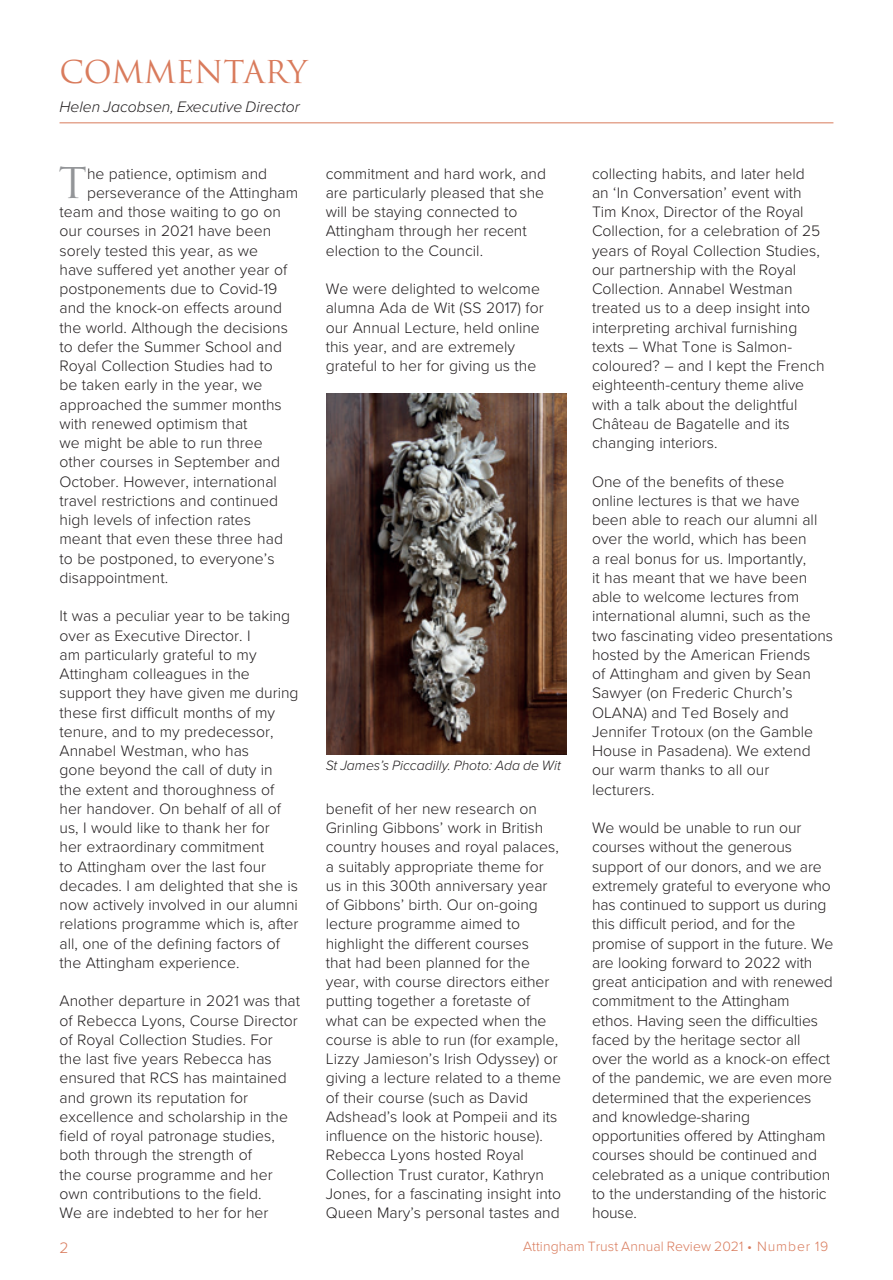
<style>
.page{position:relative;width:893px;height:1280px;background:#fff}
.page>*{position:absolute;margin:0;border:0;box-sizing:border-box;transform-origin:0 0}
.t1{font:41.3px "Trajan";color:#939598}
.Headline{font:30.62px "Trajan";color:#d97b5c}
.t2{font:300 15.75px/19.2px "Proxima Nova";color:#231f20}
.byline{font:italic 300 15.75px "Proxima Nova";color:#231f20}
.t3{font:300 15.75px "Proxima Nova";color:#d97b5c}
.t4{font:300 14px "Proxima Nova";letter-spacing:.005em;color:#d97b5c}
.t5{font:italic 300 14px "Proxima Nova";color:#231f20}
</style>
<div class="page">
<img style="left:326px;top:394px;width:240px;height:360px">
<hr style="left:60px;top:122px;width:773px;height:1px;background:#d97b5c">
<p class="Headline" style="left:60px;top:54px;width:249px">COMMENTARY</p>
<p class="byline" style="left:60px;top:95px;width:242px">Helen Jacobsen, Executive Director</p>
<p class="t1" style="left:58px;top:158px;width:30px">T</p>
<p class="t2" style="left:87px;top:163px;width:182px">he patience, optimism and</p>
<p class="t2" style="left:87px;top:182px;width:213px">perseverance of the Attingham</p>
<p class="t2" style="left:60px;top:201px;width:223px">team and those waiting to go on</p>
<p class="t2" style="left:60px;top:221px;width:213px">our courses in 2021 have been</p>
<p class="t2" style="left:60px;top:240px;width:200px">sorely tested this year, as we</p>
<p class="t2" style="left:60px;top:259px;width:229px">have suffered yet another year of</p>
<p class="t2" style="left:60px;top:278px;width:219px">postponements due to Covid-19</p>
<p class="t2" style="left:60px;top:298px;width:224px">and the knock-on effects around</p>
<p class="t2" style="left:60px;top:317px;width:230px">the world. Although the decisions</p>
<p class="t2" style="left:60px;top:336px;width:224px">to defer the Summer School and</p>
<p class="t2" style="left:60px;top:355px;width:215px">Royal Collection Studies had to</p>
<p class="t2" style="left:60px;top:375px;width:204px">be taken early in the year, we</p>
<p class="t2" style="left:60px;top:394px;width:224px">approached the summer months</p>
<p class="t2" style="left:60px;top:413px;width:190px">with renewed optimism that</p>
<p class="t2" style="left:60px;top:432px;width:205px">we might be able to run three</p>
<p class="t2" style="left:60px;top:452px;width:222px">other courses in September and</p>
<p class="t2" style="left:60px;top:471px;width:219px">October. However, international</p>
<p class="t2" style="left:60px;top:490px;width:220px">travel restrictions and continued</p>
<p class="t2" style="left:60px;top:509px;width:193px">high levels of infection rates</p>
<p class="t2" style="left:60px;top:529px;width:225px">meant that even these three had</p>
<p class="t2" style="left:60px;top:548px;width:217px">to be postponed, to everyone’s</p>
<p class="t2" style="left:60px;top:567px;width:110px">disappointment.</p>
<p class="t2" style="left:60px;top:606px;width:241px">It was a peculiar year to be taking over as Executive Director. I<br>am particularly grateful to my<br>Attingham colleagues in the support they have given me during these first difficult months of my tenure, and to my predecessor,<br>Annabel Westman, who has<br>gone beyond the call of duty in<br>the extent and thoroughness of her handover. On behalf of all of us, I would like to thank her for<br>her extraordinary commitment<br>to Attingham over the last four decades. I am delighted that she is now actively involved in our alumni relations programme which is, after all, one of the defining factors of the Attingham experience.</p>
<p class="t2" style="left:60px;top:991px;width:242px">Another departure in 2021 was that of Rebecca Lyons, Course Director of Royal Collection Studies. For<br>the last five years Rebecca has ensured that RCS has maintained and grown its reputation for excellence and scholarship in the field of royal patronage studies, both through the strength of<br>the course programme and her own contributions to the field.<br>We are indebted to her for her</p>
<p class="t2" style="left:326px;top:163px;width:222px">commitment and hard work, and are particularly pleased that she will be staying connected to<br>Attingham through her recent election to the Council.</p>
<p class="t2" style="left:326px;top:278px;width:219px">We were delighted to welcome alumna Ada de Wit (SS 2017) for our Annual Lecture, held online this year, and are extremely grateful to her for giving us the</p>
<p class="t5" style="left:326px;top:755px;width:237px">St James’s Piccadilly. Photo: Ada de Wit</p>
<p class="t2" style="left:326px;top:798px;width:237px">benefit of her new research on<br>Grinling Gibbons’ work in British country houses and royal palaces, a suitably appropriate theme for us in this 300th anniversary year of Gibbons’ birth. Our on-going lecture programme aimed to highlight the different courses<br>that had been planned for the year, with course directors either putting together a foretaste of what can be expected when the course is able to run (for example,<br>Lizzy Jamieson’s Irish Odyssey) or giving a lecture related to a theme of their course (such as David<br>Adshead’s look at Pompeii and its influence on the historic house).<br>Rebecca Lyons hosted Royal<br>Collection Trust curator, Kathryn<br>Jones, for a fascinating insight into<br>Queen Mary’s personal tastes and</p>
<p class="t2" style="left:592px;top:163px;width:234px">collecting habits, and later held an ‘In Conversation’ event with<br>Tim Knox, Director of the Royal<br>Collection, for a celebration of 25 years of Royal Collection Studies, our partnership with the Royal<br>Collection. Annabel Westman treated us to a deep insight into interpreting archival furnishing texts – What Tone is Salmon&shy;coloured? – and I kept the French eighteenth-century theme alive with a talk about the delightful<br>Château de Bagatelle and its changing interiors.</p>
<p class="t2" style="left:592px;top:471px;width:243px">One of the benefits of these<br>online lectures is that we have been able to reach our alumni all over the world, which has been<br>a real bonus for us. Importantly,<br>it has meant that we have been able to welcome lectures from international alumni, such as the two fascinating video presentations hosted by the American Friends<br>of Attingham and given by Sean<br>Sawyer (on Frederic Church’s<br>OLANA) and Ted Bosely and<br>Jennifer Trotoux (on the Gamble<br>House in Pasadena). We extend our warm thanks to all our lecturers.</p>
<p class="t2" style="left:592px;top:817px;width:243px">We would be unable to run our courses without the generous support of our donors, and we are extremely grateful to everyone who has continued to support us during this difficult period, and for the promise of support in the future. We are looking forward to 2022 with great anticipation and with renewed commitment to the Attingham ethos. Having seen the difficulties faced by the heritage sector all over the world as a knock-on effect of the pandemic, we are even more determined that the experiences and knowledge-sharing opportunities offered by Attingham courses should be continued and celebrated as a unique contribution to the understanding of the historic house.</p>
<p class="t3" style="left:60px;top:1236px;width:11px">2</p>
<p class="t4" style="left:523px;top:1236px;width:307px">Attingham Trust Annual Review 2021 • Number 19</p>
</div>
